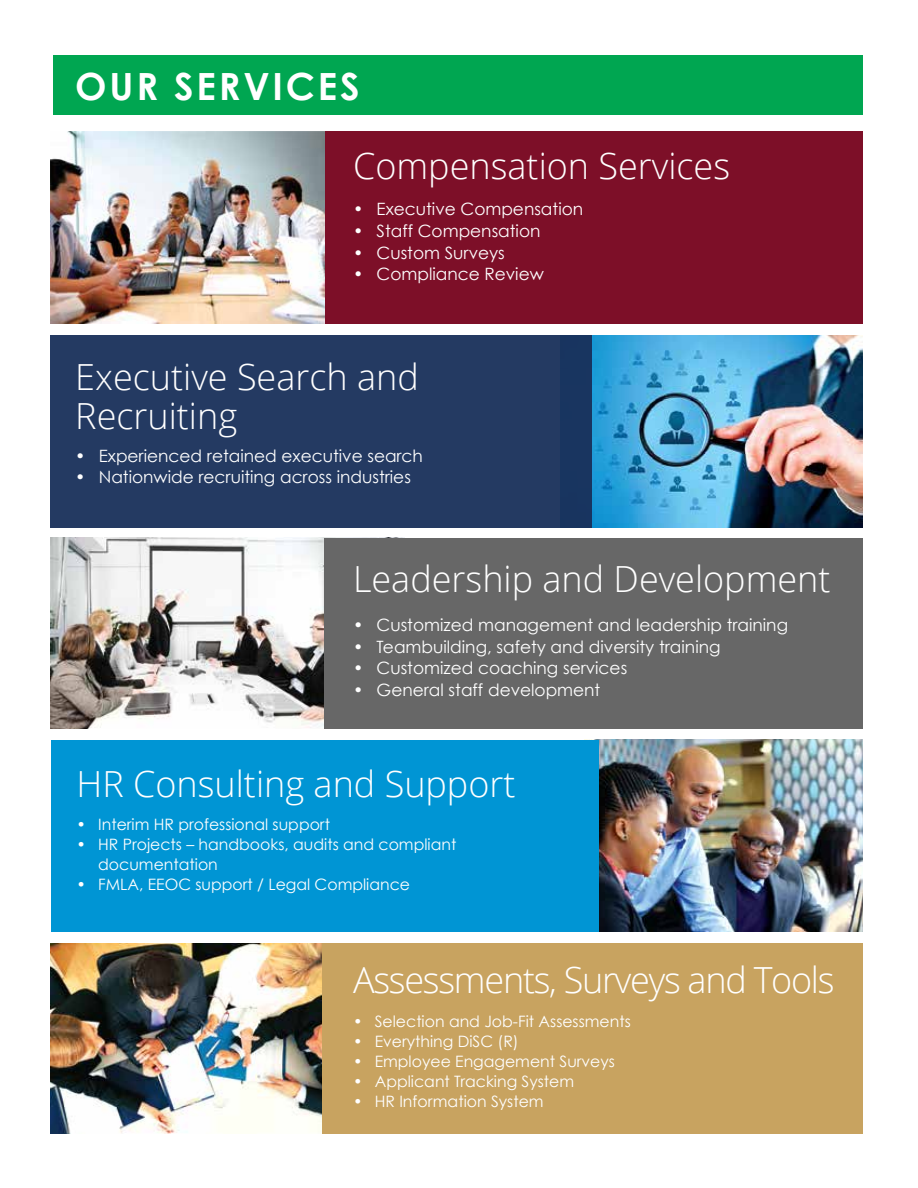
<style>
.page{position:relative;width:918px;height:1188px;background:#fff}
.page>*{position:absolute;margin:0;border:0;box-sizing:border-box;transform-origin:0 0}
.t1{font:700 37.5px "Century Gothic";letter-spacing:.075em;color:#fff}
.t2{font:300 36px/39px "Open Sans";color:#fff}
.t3{font:300 36px "Open Sans";letter-spacing:-.035em;color:#fff}
.t4{font:16.95px "Century Gothic";color:#fff}
.t5{font:15.75px/20px "Century Gothic";color:#fff}
</style>
<div class="page">
<img style="left:598px;top:740px;width:264px;height:192px">
<img style="left:51px;top:131px;width:274px;height:192px">
<img style="left:51px;top:944px;width:271px;height:190px">
<div style="left:322px;top:944px;width:540px;height:190px;background:#c8a360"></div>
<img style="left:51px;top:538px;width:273px;height:191px">
<div style="left:51px;top:740px;width:547px;height:192px;background:#0095d4"></div>
<img style="left:592px;top:335px;width:270px;height:192px">
<div style="left:324px;top:538px;width:538px;height:191px;background:#676767"></div>
<div style="left:51px;top:335px;width:541px;height:192px;background:#243a62"></div>
<div style="left:325px;top:131px;width:537px;height:192px;background:#7d0f28"></div>
<div style="left:53px;top:56px;width:809px;height:59px;background:#00a651"></div>
<h1 class="t1" style="left:75px;top:58px;width:286px">OUR SERVICES</h1>
<h2 class="t2" style="left:353px;top:145px;width:379px">Compensation Services</h2>
<p class="t4" style="left:353px;top:199px;width:232px">• Executive Compensation</p>
<p class="t4" style="left:353px;top:221px;width:189px">• Staff Compensation</p>
<p class="t4" style="left:353px;top:242px;width:153px">• Custom Surveys</p>
<p class="t4" style="left:353px;top:264px;width:192px">• Compliance Review</p>
<h2 class="t2" style="left:75px;top:356px;width:345px">Executive Search and<br>Recruiting</h2>
<p class="t4" style="left:75px;top:445px;width:349px">• Experienced retained executive search</p>
<p class="t4" style="left:75px;top:467px;width:337px">• Nationwide recruiting across industries</p>
<h2 class="t2" style="left:353px;top:559px;width:479px">Leadership and Development</h2>
<p class="t4" style="left:353px;top:615px;width:437px">• Customized management and leadership training</p>
<p class="t4" style="left:353px;top:636px;width:369px">• Teambuilding, safety and diversity training</p>
<p class="t4" style="left:353px;top:658px;width:276px">• Customized coaching services</p>
<p class="t4" style="left:353px;top:679px;width:249px">• General staff development</p>
<h2 class="t2" style="left:77px;top:763px;width:441px">HR Consulting and Support</h2>
<p class="t5" style="left:77px;top:814px;width:255px">• Interim HR professional support</p>
<p class="t5" style="left:98px;top:834px;width:360px;text-indent:-22px">• HR Projects – handbooks, audits and compliant documentation</p>
<p class="t5" style="left:77px;top:874px;width:335px">• FMLA, EEOC support / Legal Compliance</p>
<h2 class="t3" style="left:353px;top:956px;width:483px">Assessments, Surveys and Tools</h2>
<p class="t5" style="left:353px;top:1011px;width:279px">• Selection and Job-Fit Assessments</p>
<p class="t5" style="left:353px;top:1031px;width:167px">• Everything DiSC (R)</p>
<p class="t5" style="left:353px;top:1051px;width:263px">• Employee Engagement Surveys</p>
<p class="t5" style="left:353px;top:1071px;width:223px">• Applicant Tracking System</p>
<p class="t5" style="left:353px;top:1091px;width:192px">• HR Information System</p>
</div>
